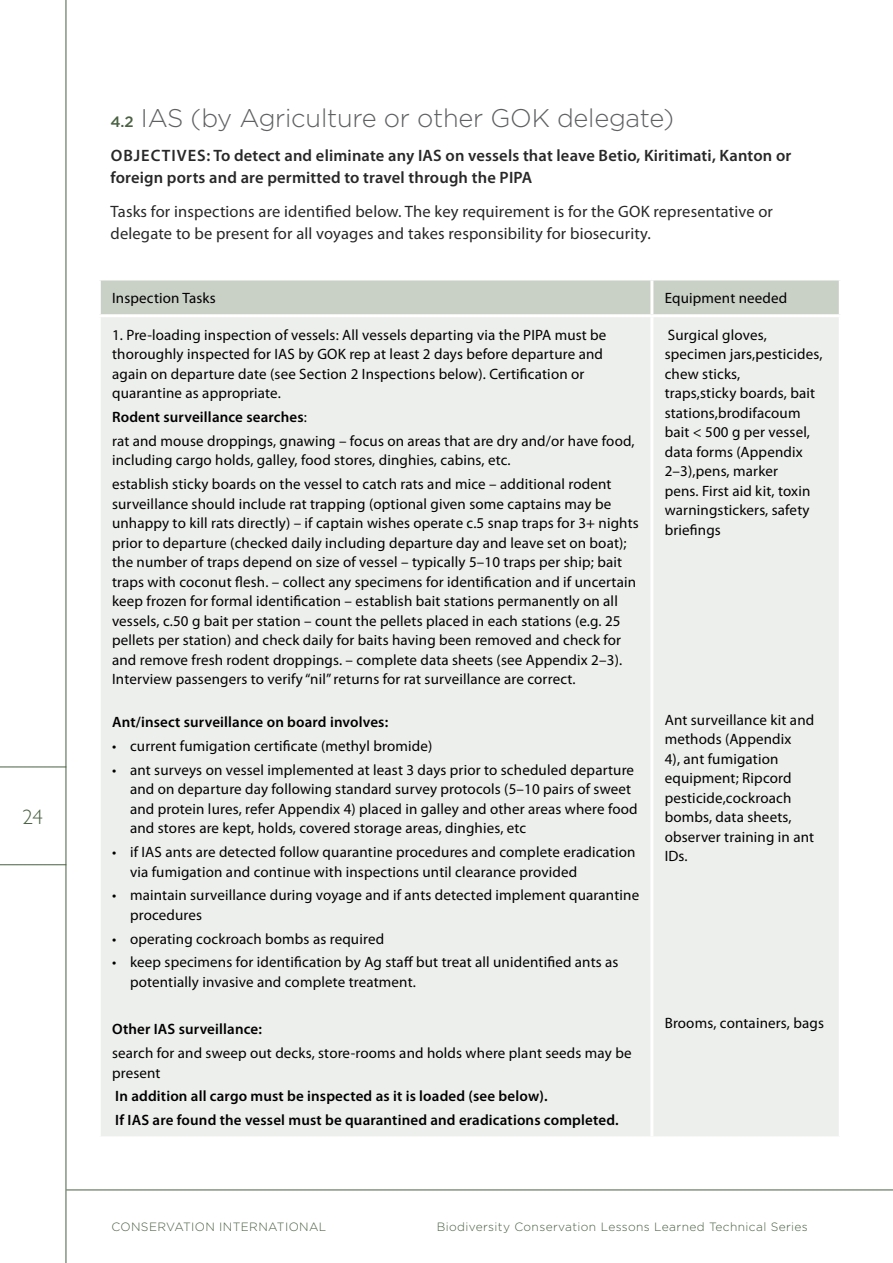
<style>
.page{position:relative;width:893px;height:1263px;background:#fff}
.page>*{position:absolute;margin:0;border:0;box-sizing:border-box;transform-origin:0 0}
.t1{font:300 25.5px "Gotham";letter-spacing:-.01em;color:#5f6062}
.t2{font:300 21px "Gill Sans";color:#4a6142}
.t3{font:16.5px/21.8px "Myriad Pro";letter-spacing:.01em;color:#292829}
.t4{font:600 16.5px/21.8px "Myriad Pro";letter-spacing:.01em;color:#292829}
.t5{font:15px/19.5px "Myriad Pro";letter-spacing:.01em;color:#000}
.t6{font:600 15px/23.7px "Myriad Pro";letter-spacing:.01em;color:#000}
.t7{font:300 12px "Gotham";letter-spacing:.03em;color:#4a6142}
.s1{font-weight:500;font-size:15px;color:#4a6142}
.s2{font-weight:600}
</style>
<div class="page">
<hr style="left:66px;top:1189px;width:827px;height:1px;background:#4a6142">
<hr style="left:0;top:766px;width:66px;height:1px;background:#4a6142">
<hr style="left:0;top:864px;width:66px;height:1px;background:#4a6142">
<hr style="left:66px;top:0;width:1px;height:1263px;background:#4a6142">
<div style="left:101px;top:280px;width:738px;height:34px;background:#c9d0c6"></div>
<div style="left:101px;top:317px;width:738px;height:819px;background:#edefec"></div>
<hr style="left:650px;top:280px;width:3px;height:34px;background:#fff">
<hr style="left:650px;top:317px;width:3px;height:819px;background:#fff">
<h2 class="t2" style="left:23px;top:805px;width:22px">24</h2>
<h1 class="t1" style="left:111px;top:102px;width:565px"><span class="s1">4.2</span> IAS (by Agriculture or other GOK delegate)</h1>
<p class="t4" style="left:111px;top:144px;width:682px">Objectives: To detect and eliminate any IAS on vessels that leave Betio, Kiritimati, Kanton or foreign ports and are permitted to travel through the PIPA</p>
<p class="t3" style="left:111px;top:201px;width:664px">Tasks for inspections are identified below. The key requirement is for the GOK representative or delegate to be present for all voyages and takes responsibility for biosecurity.</p>
<p class="t5" style="left:112px;top:288px;width:105px">Inspection Tasks</p>
<p class="t5" style="left:665px;top:288px;width:124px">Equipment needed</p>
<p class="t5" style="left:112px;top:325px;width:496px">1. Pre-loading inspection of vessels: All vessels departing via the PIPA must be thoroughly inspected for IAS by GOK rep at least 2 days before departure and again on departure date (see Section 2 Inspections below). Certification or quarantine as appropriate.</p>
<p class="t5" style="left:112px;top:405px;width:524px;line-height:23.7px"><span class="s2">Rodent surveillance searches</span>:<br>rat and mouse droppings, gnawing – focus on areas that are dry and/or have food,</p>
<p class="t5" style="left:112px;top:448px;width:501px;line-height:23.7px">including cargo holds, galley, food stores, dinghies, cabins, etc.<br>establish sticky boards on the vessel to catch rats and mice – additional rodent</p>
<p class="t5" style="left:112px;top:493px;width:528px">surveillance should include rat trapping (optional given some captains may be unhappy to kill rats directly) – if captain wishes operate c.5 snap traps for 3+ nights prior to departure (checked daily including departure day and leave set on boat); the number of traps depend on size of vessel – typically 5–10 traps per ship; bait traps with coconut flesh. – collect any specimens for identification and if uncertain keep frozen for formal identification – establish bait stations permanently on all vessels, c.50 g bait per station – count the pellets placed in each stations (e.g. 25 pellets per station) and check daily for baits having been removed and check for and remove fresh rodent droppings. – complete data sheets (see Appendix 2–3).<br>Interview passengers to verify “nil” returns for rat surveillance are correct.</p>
<p class="t6" style="left:112px;top:710px;width:278px">Ant/insect surveillance on board involves:</p>
<p class="t5" style="left:112px;top:736px;width:322px">• current fumigation certificate (methyl bromide)</p>
<p class="t5" style="left:130px;top:760px;width:509px;text-indent:-18px">• ant surveys on vessel implemented at least 3 days prior to scheduled departure and on departure day following standard survey protocols (5–10 pairs of sweet and protein lures, refer Appendix 4) placed in galley and other areas where food and stores are kept, holds, covered storage areas, dinghies, etc</p>
<p class="t5" style="left:130px;top:842px;width:507px;text-indent:-18px">• if IAS ants are detected follow quarantine procedures and complete eradication via fumigation and continue with inspections until clearance provided</p>
<p class="t5" style="left:130px;top:885px;width:511px;text-indent:-18px">• maintain surveillance during voyage and if ants detected implement quarantine procedures</p>
<p class="t5" style="left:112px;top:928px;width:274px">• operating cockroach bombs as required</p>
<p class="t5" style="left:130px;top:952px;width:490px;text-indent:-18px">• keep specimens for identification by Ag staff but treat all unidentified ants as potentially invasive and complete treatment.</p>
<p class="t6" style="left:112px;top:1017px;width:151px">Other IAS surveillance:</p>
<p class="t5" style="left:112px;top:1043px;width:521px">search for and sweep out decks, store-rooms and holds where plant seeds may be present</p>
<p class="t6" style="left:115px;top:1084px;width:505px">In addition all cargo must be inspected as it is loaded (see below).<br>If IAS are found the vessel must be quarantined and eradications completed.</p>
<p class="t5" style="left:665px;top:325px;width:159px">Surgical gloves, specimen jars,pesticides, chew sticks,<br>traps,sticky boards, bait stations,brodifacoum bait &lt; 500 g per vessel, data forms (Appendix<br>2–3),pens, marker<br>pens. First aid kit, toxin warningstickers, safety briefings</p>
<p class="t5" style="left:665px;top:710px;width:151px">Ant surveillance kit and methods (Appendix<br>4), ant fumigation equipment; Ripcord pesticide,cockroach bombs, data sheets, observer training in ant<br>IDs.</p>
<p class="t5" style="left:665px;top:1012px;width:161px">Brooms, containers, bags</p>
<p class="t7" style="left:112px;top:1219px;width:19px">Conservation</p>
<p class="t7" style="left:219px;top:1219px;width:14px">International</p>
<p class="t7" style="left:437px;top:1219px;width:373px">Biodiversity Conservation Lessons Learned Technical Series</p>
</div>
